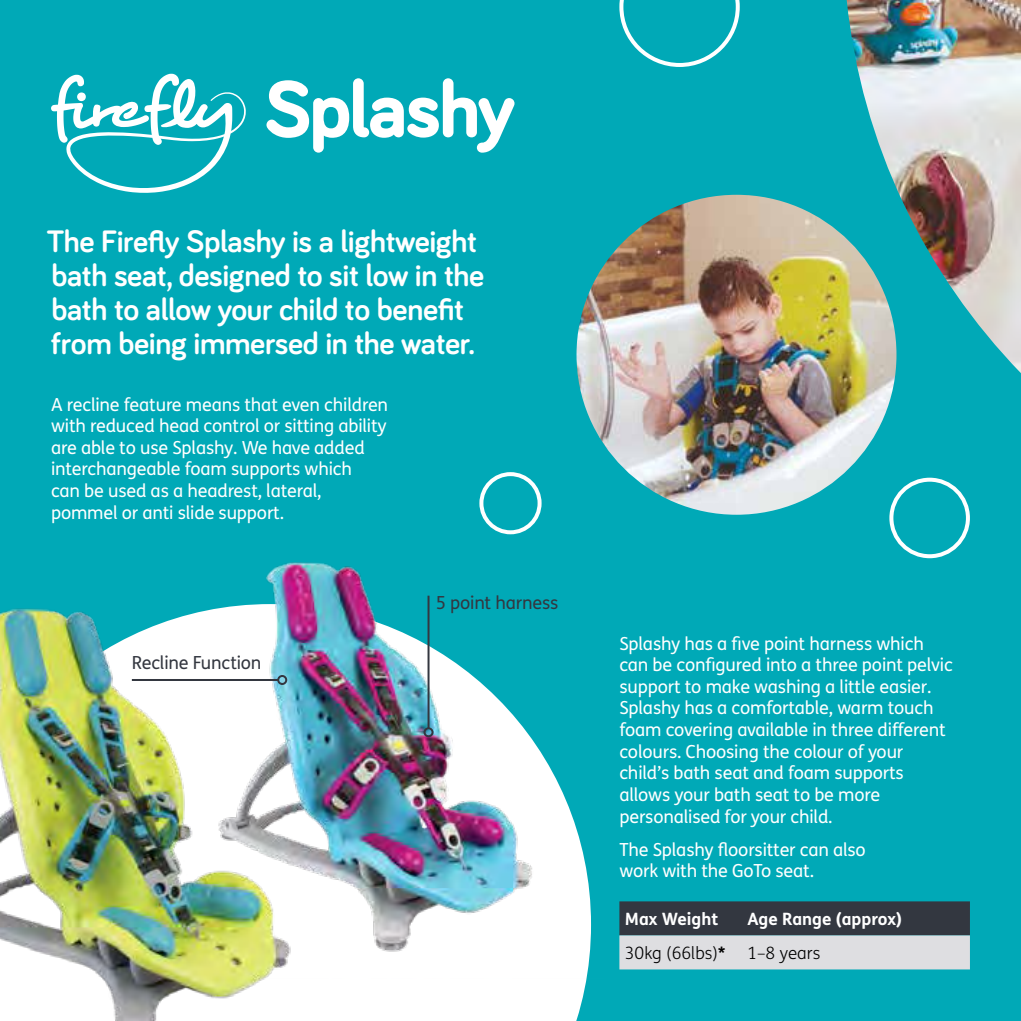
<style>
.page{position:relative;width:1021px;height:1021px;background:#fff}
.page>*{position:absolute;margin:0;border:0;box-sizing:border-box;transform-origin:0 0}
.t1{font:700 32px/34px "Bariol";letter-spacing:-.01em;color:#fff}
.t2{font:18px/21.6px "FS Me";letter-spacing:-.01em;color:#fff}
.t3{font:18px "FS Me";letter-spacing:-.01em;color:#333740}
.t4{font:700 17px "FS Me";color:#fff}
.t5{font:300 17px "FS Me";color:#000}
.s1{font-weight:700}
</style>
<div class="page">
<div style="left:0;top:0;width:1020px;height:1020px;background:#00a9b7"></div>
<img style="left:846px;top:0;width:174px;height:373px">
<svg style="left:51px;top:74px;width:195px;height:119px"></svg>
<svg style="left:266px;top:78px;width:248px;height:75px"></svg>
<div style="left:373px;top:978px;width:214px;height:42px;background:#fff"></div>
<img style="left:373px;top:519px;width:218px;height:459px">
<img style="left:0;top:562px;width:373px;height:458px">
<svg style="left:619px;top:901px;width:350px;height:68px;background:#868a90"></svg>
<div style="left:479px;top:472px;width:62px;height:62px;border:4px solid #fff;border-radius:50%"></div>
<svg style="left:619px;top:0;width:120px;height:67px"></svg>
<div style="left:889px;top:477px;width:80px;height:81px;border:4px solid #fff;border-radius:50%"></div>
<hr style="left:132px;top:679px;width:146px;height:2px;background:#333740">
<div style="left:277px;top:675px;width:10px;height:10px;border:2px solid #333740;border-radius:50%"></div>
<hr style="left:427px;top:595px;width:2px;height:133px;background:#333740">
<div style="left:423px;top:727px;width:10px;height:10px;border:2px solid #333740;border-radius:50%"></div>
<img style="left:576px;top:195px;width:320px;height:319px;border-radius:160px">
<h1 class="t1" style="left:46px;top:223px;width:439px">The Firefly Splashy is a lightweight bath seat, designed to sit low in the bath to allow your child to benefit from being immersed in the water.</h1>
<p class="t2" style="left:51px;top:393px;width:338px">A recline feature means that even children with reduced head control or sitting ability are able to use Splashy. We have added interchangeable foam supports which<br>can be used as a headrest, lateral, pommel or anti slide support.</p>
<p class="t3" style="left:132px;top:650px;width:131px">Recline Function</p>
<p class="t3" style="left:436px;top:590px;width:124px">5 point harness</p>
<p class="t2" style="left:619px;top:632px;width:335px">Splashy has a five point harness which can be configured into a three point pelvic support to make washing a little easier.<br>Splashy has a comfortable, warm touch foam covering available in three different colours. Choosing the colour of your child’s bath seat and foam supports allows your bath seat to be more personalised for your child.</p>
<p class="t2" style="left:619px;top:838px;width:248px">The Splashy floorsitter can also work with the GoTo seat.</p>
<p class="t4" style="left:624px;top:905px;width:95px">Max Weight</p>
<p class="t4" style="left:747px;top:905px;width:156px">Age Range (approx)</p>
<p class="t5" style="left:624px;top:941px;width:102px">30kg (66lbs)<span class="s1">*</span></p>
<p class="t5" style="left:747px;top:941px;width:74px">1–8 years</p>
</div>
